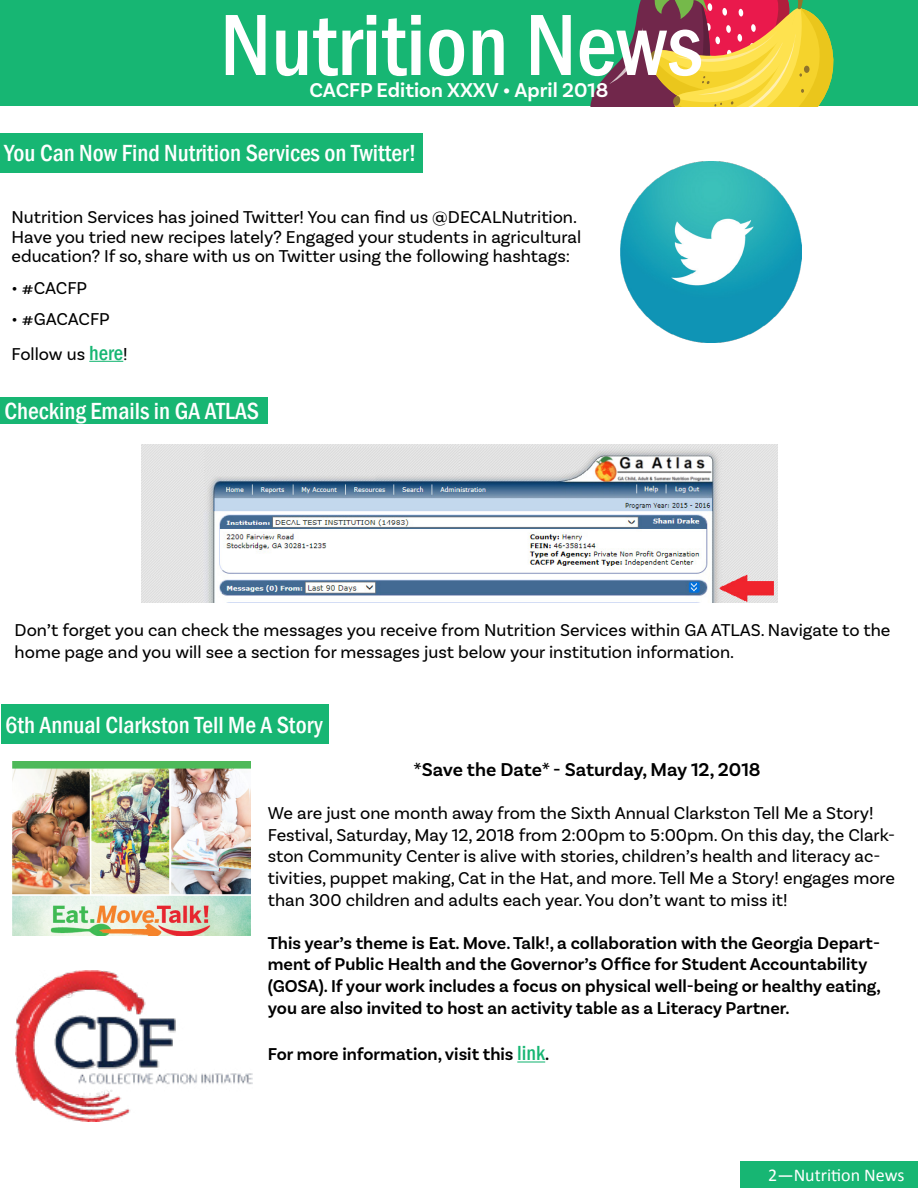
<style>
.page{position:relative;width:918px;height:1188px;background:#fff}
.page>*{position:absolute;margin:0;border:0;box-sizing:border-box;transform-origin:0 0}
.t1{font:500 condensed 90px "Franklin Gothic";color:#fff}
.t2{font:500 condensed 24px "Franklin Gothic";color:#fff}
.t3{font:600 21px "Basic Sans";color:#fff}
.t4{font:600 19.5px "Basic Sans";color:#000}
.t5{font:18px/21.6px "Basic Sans";color:#000}
.t6{font:600 18px/21.6px "Basic Sans";color:#000}
.t7{font:18px "Calibri";color:#fff}
.s1{font-family:"Franklin Gothic";font-weight:500;font-stretch:condensed;font-size:21px;color:#17b673}
</style>
<div class="page">
<div style="left:0;top:0;width:918px;height:106px;background:#17b673"></div>
<svg style="left:590px;top:0;width:243px;height:106px"></svg>
<img style="left:142px;top:445px;width:636px;height:157px">
<img style="left:13px;top:762px;width:238px;height:173px">
<img style="left:15px;top:970px;width:238px;height:152px">
<div style="left:741px;top:1161px;width:177px;height:27px;background:#17b673"></div>
<div style="left:0;top:397px;width:268px;height:27px;background:#17b673"></div>
<img style="left:621px;top:161px;width:181px;height:181px">
<hr style="left:89px;top:361px;width:34px;height:1px;background:#17b673">
<div style="left:0;top:133px;width:423px;height:40px;background:#17b673"></div>
<div style="left:1px;top:704px;width:327px;height:40px;background:#17b673"></div>
<hr style="left:517px;top:1061px;width:28px;height:2px;background:#17b673">
<h1 class="t1" style="left:220px;top:-14px;width:484px">Nutrition News</h1>
<p class="t3" style="left:310px;top:77px;width:300px">CACFP Edition XXXV • April 2018</p>
<h2 class="t2" style="left:4px;top:138px;width:414px">You Can Now Find Nutrition Services on Twitter!</h2>
<p class="t5" style="left:11px;top:208px;width:571px;line-height:19.4px">Nutrition Services has joined Twitter! You can find us @DECALNutrition.<br>Have you tried new recipes lately? Engaged your students in agricultural education? If so, share with us on Twitter using the following hashtags:</p>
<p class="t5" style="left:11px;top:277px;width:77px">• #CACFP</p>
<p class="t5" style="left:11px;top:302px;width:118px;line-height:34.7px">• #GACACFP<br>Follow us <span class="s1">here</span>!</p>
<h2 class="t2" style="left:4px;top:395px;width:256px">Checking Emails in GA ATLAS</h2>
<p class="t5" style="left:15px;top:620px;width:877px">Don’t forget you can check the messages you receive from Nutrition Services within GA ATLAS. Navigate to the home page and you will see a section for messages just below your institution information.</p>
<h2 class="t2" style="left:5px;top:709px;width:319px">6th Annual Clarkston Tell Me A Story</h2>
<p class="t4" style="left:413px;top:758px;width:349px">*Save the Date* - Saturday, May 12, 2018</p>
<p class="t5" style="left:268px;top:802px;width:629px">We are just one month away from the Sixth Annual Clarkston Tell Me a Story!<br>Festival, Saturday, May 12, 2018 from 2:00pm to 5:00pm. On this day, the Clark&shy;ston Community Center is alive with stories, children’s health and literacy ac&shy;tivities, puppet making, Cat in the Hat, and more. Tell Me a Story! engages more than 300 children and adults each year. You don’t want to miss it!</p>
<p class="t6" style="left:268px;top:932px;width:614px">This year’s theme is Eat. Move. Talk!, a collaboration with the Georgia Depart&shy;ment of Public Health and the Governor’s Office for Student Accountability (GOSA). If your work includes a focus on physical well-being or healthy eating, you are also invited to host an activity table as a Literacy Partner.</p>
<p class="t6" style="left:268px;top:1044px;width:283px">For more information, visit this <span class="s1">link</span>.</p>
<p class="t7" style="left:768px;top:1164px;width:138px">2—Nutrition News</p>
</div>
